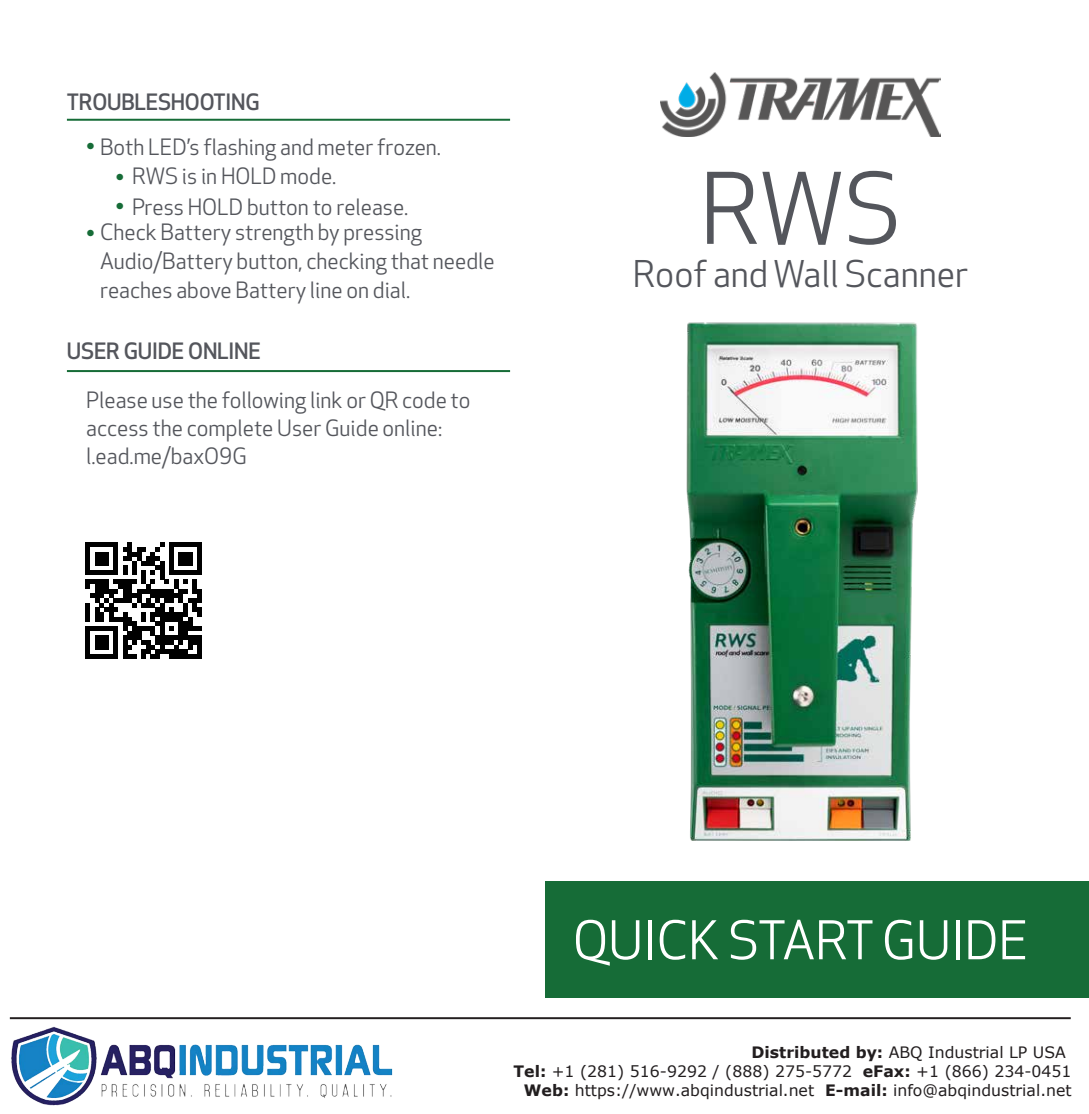
<style>
.page{position:relative;width:1089px;height:1114px;background:#fff}
.page>*{position:absolute;margin:0;border:0;box-sizing:border-box;transform-origin:0 0}
.t1{font:96px "Apex New";color:#54565c}
.t2{font:52px "Apex New";color:#fff}
.t3{font:36px "Apex New";color:#54565c}
.t4{font:22px/28px "Apex New";color:#54565c}
.t5{font:500 22px "Apex New";letter-spacing:-.01em;color:#54565c}
.t6{font:15.8px "Verdana";color:#221e1f}
.s1{font-size:24px;color:#166c37}
.s2{font-weight:700}
</style>
<div class="page">
<img style="left:660px;top:72px;width:281px;height:64px">
<img style="left:686px;top:322px;width:232px;height:518px">
<div style="left:546px;top:881px;width:543px;height:116px;background:#166c37"></div>
<hr style="left:67px;top:119px;width:443px;height:2px;background:#166c37">
<hr style="left:67px;top:370px;width:443px;height:2px;background:#166c37">
<svg style="left:86px;top:542px;width:116px;height:116px"></svg>
<hr style="left:10px;top:1016px;width:1061px;height:2px;background:#231f20">
<img style="left:11px;top:1026px;width:382px;height:80px">
<p class="t5" style="left:67px;top:89px;width:194px">TROUBLESHOOTING</p>
<p class="t4" style="left:86px;top:134px;width:356px"><span class="s1">•</span> Both LED’s flashing and meter frozen.</p>
<p class="t4" style="left:115px;top:162px;width:222px"><span class="s1">•</span> RWS is in HOLD mode.</p>
<p class="t4" style="left:115px;top:194px;width:295px"><span class="s1">•</span> Press HOLD button to release.</p>
<p class="t4" style="left:86px;top:219px;width:337px"><span class="s1">•</span> Check Battery strength by pressing</p>
<p class="t4" style="left:100px;top:247px;width:396px;line-height:28.8px">Audio/Battery button, checking that needle reaches above Battery line on dial.</p>
<p class="t5" style="left:67px;top:338px;width:195px">USER GUIDE ONLINE</p>
<p class="t4" style="left:86px;top:386px;width:386px">Please use the following link or QR code to access the complete User Guide online: l.ead.me/baxO9G</p>
<h1 class="t1" style="left:700px;top:155px;width:203px">RWS</h1>
<h3 class="t3" style="left:633px;top:253px;width:337px">Roof and Wall Scanner</h3>
<h2 class="t2" style="left:573px;top:911px;width:457px">QUICK START GUIDE</h2>
<p class="t6" style="left:751px;top:1041px;width:316px"><span class="s2">Distributed by:</span> ABQ Industrial LP USA</p>
<p class="t6" style="left:514px;top:1060px;width:559px"><span class="s2">Tel:</span> +1 (281) 516-9292 / (888) 275-5772 <span class="s2">eFax:</span> +1 (866) 234-0451</p>
<p class="t6" style="left:524px;top:1079px;width:549px"><span class="s2">Web:</span> https://www.abqindustrial.net <span class="s2">E-mail:</span> info@abqindustrial.net</p>
</div>
